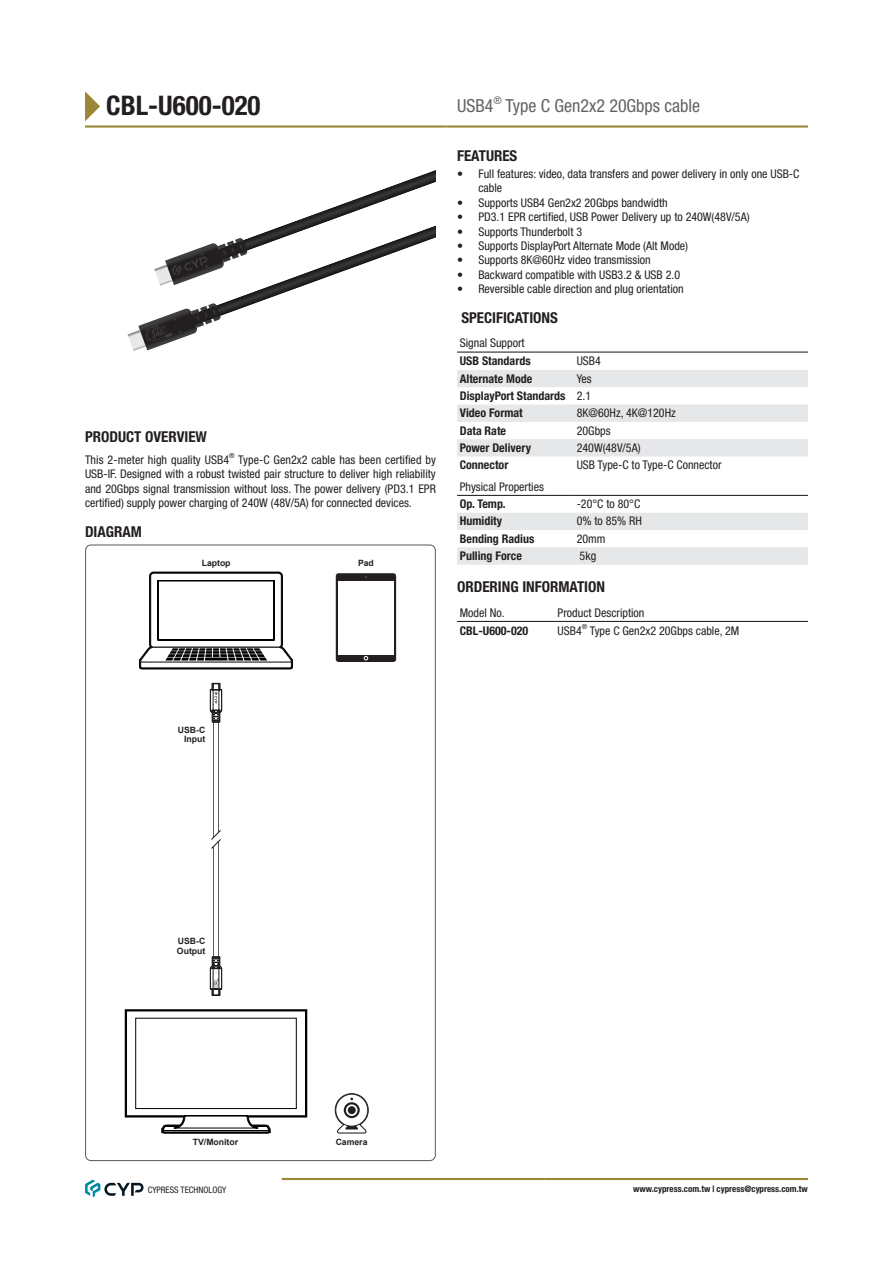
<style>
.page{position:relative;width:893px;height:1263px;background:#fff}
.page>*{position:absolute;margin:0;border:0;box-sizing:border-box;transform-origin:0 0}
._1_1__Product_Number{font:700 condensed 27px "Helvetica Neue LT Std";color:#231f20}
._1_2__Product_Descri{font:condensed 18px "Helvetica Neue LT Std";color:#636366}
.F__Heading_1_-_Secti{font:700 condensed 15px "Helvetica Neue LT Std";color:#231f20}
._2_1__Introduction{font:condensed 12px/14.4px "Helvetica Neue LT Std";color:#231f20;text-align:justify}
._3_2__1st_Column{font:700 condensed 12px "Helvetica Neue LT Std";color:#231f20}
._3_3__2nd_Column{font:condensed 12px "Helvetica Neue LT Std";color:#231f20}
._3_1__Top_Row{font:condensed 12px "Helvetica Neue LT Std";color:#231f20}
._1_2__Product_Descri-2{font:condensed 10.5px "Helvetica Neue LT Std";color:#636366}
.t1{font:700 condensed 9px "Helvetica Neue LT Std";color:#231f20}
.t2{font:condensed 9px "Helvetica Neue LT Std";color:#231f20}
.t3{font:700 8.7px/9.9px "Arial";color:#231f20;text-align:right}
._2_1__Introduction-2{font:condensed 7.05px "Helvetica Neue LT Std";color:#231f20}
._3_3__2nd_Column-2{font:condensed 7.05px "Helvetica Neue LT Std";color:#231f20}
</style>
<div class="page">
<svg style="left:85px;top:1180px;width:59px;height:17px"></svg>
<svg style="left:85px;top:91px;width:15px;height:30px"></svg>
<hr style="left:282px;top:1178px;width:263px;height:2px;background:#9c8739">
<hr style="left:545px;top:1178px;width:263px;height:2px;background:#9c8739">
<hr style="left:85px;top:125px;width:361px;height:3px;background:#9c8739">
<hr style="left:446px;top:125px;width:362px;height:3px;background:#9c8739">
<svg style="left:128px;top:170px;width:308px;height:181px"></svg>
<div style="left:213px;top:717px;width:6px;height:244px;background:#5a5758"></div>
<hr style="left:214px;top:717px;width:4px;height:244px;background:#fff">
<svg style="left:211px;top:830px;width:10px;height:19px"></svg>
<svg style="left:210px;top:683px;width:12px;height:40px"></svg>
<svg style="left:210px;top:956px;width:12px;height:40px"></svg>
<svg style="left:125px;top:1009px;width:182px;height:125px"></svg>
<svg style="left:139px;top:572px;width:154px;height:97px"></svg>
<svg style="left:335px;top:1093px;width:34px;height:40px"></svg>
<div style="left:348px;top:1106px;width:8px;height:8px;background:#231f20;border-radius:50%"></div>
<div style="left:336px;top:573px;width:60px;height:89px;background:#231f20;border-radius:3px"></div>
<div style="left:338px;top:581px;width:56px;height:73px;background:#fff"></div>
<svg style="left:364px;top:656px;width:4px;height:4px"></svg>
<svg style="left:457px;top:370px;width:351px;height:86px"></svg>
<hr style="left:457px;top:352px;width:117px;height:1px;background:#231f20">
<hr style="left:574px;top:352px;width:234px;height:1px;background:#231f20">
<svg style="left:457px;top:513px;width:351px;height:52px"></svg>
<hr style="left:457px;top:495px;width:117px;height:1px;background:#231f20">
<hr style="left:574px;top:495px;width:234px;height:1px;background:#231f20">
<hr style="left:457px;top:621px;width:98px;height:1px;background:#231f20">
<hr style="left:555px;top:621px;width:253px;height:1px;background:#231f20">
<p class="_1_1__Product_Number" style="left:106px;top:89px;width:156px">CBL-U600-020</p>
<p class="_1_2__Product_Descri" style="left:457px;top:95px;width:38px">USB4</p>
<p class="_1_2__Product_Descri-2" style="left:493px;top:94px;width:10px">®</p>
<p class="_1_2__Product_Descri" style="left:505px;top:95px;width:196px">Type C Gen2x2 20Gbps cable</p>
<p class="F__Heading_1_-_Secti" style="left:85px;top:427px;width:123px">PRODUCT OVERVIEW</p>
<p class="_2_1__Introduction" style="left:85px;top:452px;width:146px">This 2-meter high quality USB4</p>
<p class="_2_1__Introduction-2" style="left:229px;top:452px;width:7px">®</p>
<p class="_2_1__Introduction" style="left:85px;top:452px;width:352px;text-indent:153px">Type-C Gen2x2 cable has been certified by USB-IF. Designed with a robust twisted pair structure to deliver high reliability and 20Gbps signal transmission without loss. The power delivery (PD3.1 EPR certified) supply power charging of 240W (48V/5A) for connected devices.</p>
<p class="F__Heading_1_-_Secti" style="left:85px;top:522px;width:58px">DIAGRAM</p>
<p class="t3" style="left:202px;top:558px;width:30px">Laptop</p>
<p class="t3" style="left:358px;top:558px;width:17px">Pad</p>
<p class="F__Heading_1_-_Secti" style="left:457px;top:147px;width:62px">FEATURES</p>
<p class="_2_1__Introduction" style="left:478px;top:167px;width:322px;text-indent:-21px">• Full features: video, data transfers and power delivery in only one USB-C cable</p>
<p class="_2_1__Introduction" style="left:457px;top:195px;width:212px">• Supports USB4 Gen2x2 20Gbps bandwidth</p>
<p class="_2_1__Introduction" style="left:457px;top:210px;width:294px">• PD3.1 EPR certified, USB Power Delivery up to 240W(48V/5A)</p>
<p class="_2_1__Introduction" style="left:457px;top:224px;width:126px">• Supports Thunderbolt 3</p>
<p class="_2_1__Introduction" style="left:457px;top:239px;width:233px">• Supports DisplayPort Alternate Mode (Alt Mode)</p>
<p class="_2_1__Introduction" style="left:457px;top:253px;width:195px">• Supports 8K@60Hz video transmission</p>
<p class="_2_1__Introduction" style="left:457px;top:267px;width:225px">• Backward compatible with USB3.2 &amp; USB 2.0</p>
<p class="_2_1__Introduction" style="left:457px;top:282px;width:228px">• Reversible cable direction and plug orientation</p>
<p class="F__Heading_1_-_Secti" style="left:461px;top:308px;width:98px">SPECIFICATIONS</p>
<p class="_3_1__Top_Row" style="left:460px;top:336px;width:66px">Signal Support</p>
<p class="_3_2__1st_Column" style="left:460px;top:354px;width:72px">USB Standards</p>
<p class="_3_3__2nd_Column" style="left:577px;top:354px;width:26px">USB4</p>
<p class="_3_2__1st_Column" style="left:460px;top:371px;width:74px">Alternate Mode</p>
<p class="_3_3__2nd_Column" style="left:577px;top:371px;width:16px">Yes</p>
<p class="_3_2__1st_Column" style="left:460px;top:388px;width:107px">DisplayPort Standards</p>
<p class="_3_3__2nd_Column" style="left:577px;top:389px;width:16px">2.1</p>
<p class="_3_2__1st_Column" style="left:460px;top:406px;width:65px">Video Format</p>
<p class="_3_3__2nd_Column" style="left:577px;top:406px;width:101px">8K@60Hz, 4K@120Hz</p>
<p class="_3_2__1st_Column" style="left:460px;top:423px;width:48px">Data Rate</p>
<p class="_3_3__2nd_Column" style="left:577px;top:423px;width:35px">20Gbps</p>
<p class="_3_2__1st_Column" style="left:460px;top:440px;width:73px">Power Delivery</p>
<p class="_3_3__2nd_Column" style="left:577px;top:441px;width:65px">240W(48V/5A)</p>
<p class="_3_2__1st_Column" style="left:460px;top:458px;width:50px">Connector</p>
<p class="_3_3__2nd_Column" style="left:577px;top:458px;width:146px">USB Type-C to Type-C Connector</p>
<p class="_3_1__Top_Row" style="left:460px;top:479px;width:86px">Physical Properties</p>
<p class="_3_2__1st_Column" style="left:460px;top:496px;width:47px">Op. Temp.</p>
<p class="_3_3__2nd_Column" style="left:577px;top:497px;width:65px">-20°C to 80°C</p>
<p class="_3_2__1st_Column" style="left:460px;top:514px;width:44px">Humidity</p>
<p class="_3_3__2nd_Column" style="left:577px;top:514px;width:67px">0% to 85% RH</p>
<p class="_3_2__1st_Column" style="left:460px;top:531px;width:76px">Bending Radius</p>
<p class="_3_3__2nd_Column" style="left:577px;top:531px;width:30px">20mm</p>
<p class="_3_2__1st_Column" style="left:460px;top:548px;width:64px">Pulling Force</p>
<p class="_3_3__2nd_Column" style="left:580px;top:549px;width:18px">5kg</p>
<p class="F__Heading_1_-_Secti" style="left:457px;top:578px;width:150px">ORDERING INFORMATION</p>
<p class="_3_1__Top_Row" style="left:460px;top:605px;width:46px">Model No.</p>
<p class="_3_1__Top_Row" style="left:558px;top:605px;width:88px">Product Description</p>
<p class="_3_2__1st_Column" style="left:460px;top:623px;width:70px">CBL-U600-020</p>
<p class="_3_3__2nd_Column" style="left:558px;top:623px;width:26px">USB4</p>
<p class="_3_3__2nd_Column-2" style="left:582px;top:622px;width:7px">®</p>
<p class="_3_3__2nd_Column" style="left:590px;top:623px;width:151px">Type C Gen2x2 20Gbps cable, 2M</p>
<p class="t3" style="left:178px;top:725px;width:29px">USB-C<br>Input</p>
<p class="t3" style="left:177px;top:936px;width:30px;text-align:left">USB-C<br>Output</p>
<p class="t3" style="left:193px;top:1137px;width:47px">TV/Monitor</p>
<p class="t3" style="left:336px;top:1137px;width:33px">Camera</p>
<p class="t2" style="left:148px;top:1185px;width:80px">CYPRESS TECHNOLOGY</p>
<p class="t1" style="left:633px;top:1183px;width:176px">www.cypress.com.tw | cypress@cypress.com.tw</p>
</div>
